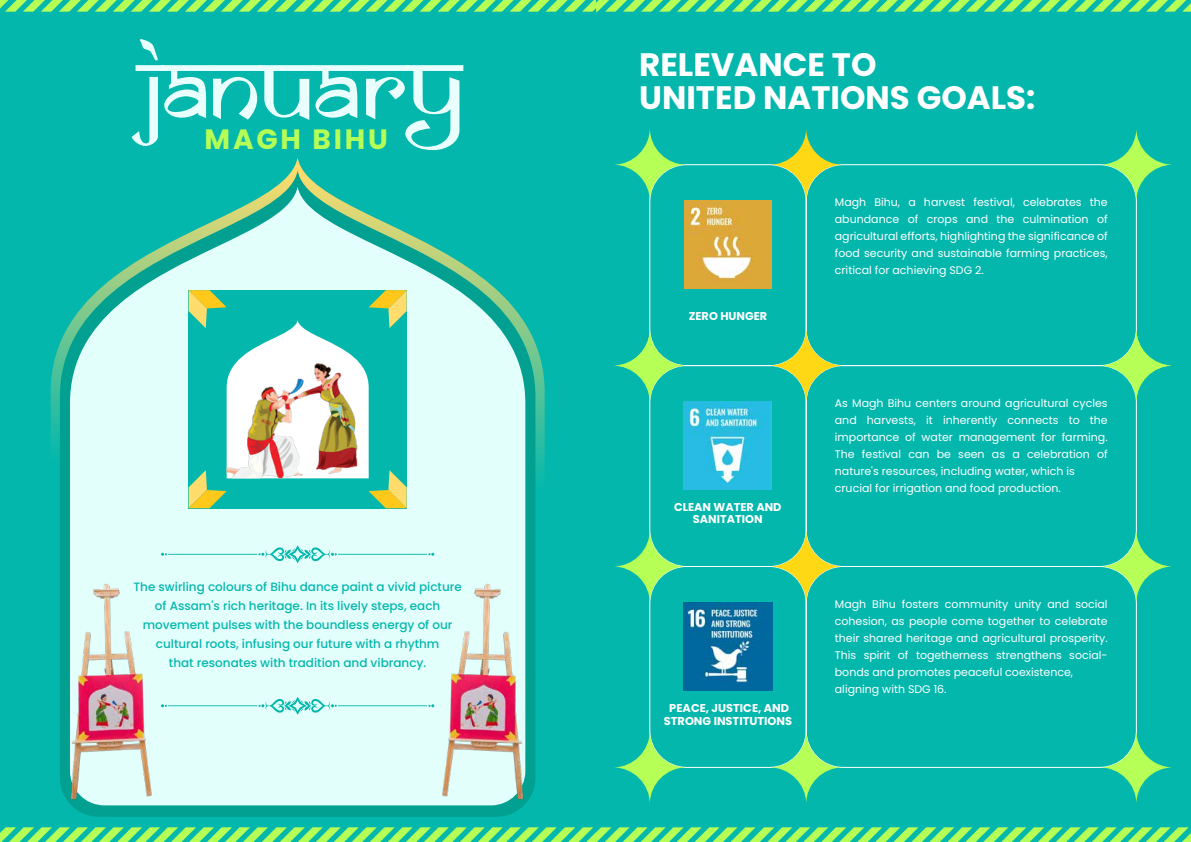
<style>
.page{position:relative;width:1191px;height:842px;background:#fff}
.page>*{position:absolute;margin:0;border:0;box-sizing:border-box;transform-origin:0 0}
.t1{font:98.9px "Samarkan Normal";color:#e9fffd}
.t2{font:700 32.4px/33px "Poppins";color:#fff}
.t3{font:700 28px "Poppins";letter-spacing:.1em;color:#b6ff57}
.t4{font:500 12px/19px "Poppins";color:#03b7ac;text-align:center}
.t5{font:700 11.4px/12.3px "Poppins";color:#fff;text-align:center}
.t6{font:700 11.3px/12.2px "Poppins";color:#fff;text-align:center}
.t7{font:11px/17px "Poppins";color:#fff}
</style>
<div class="page">
<div style="left:596px;top:0;width:595px;height:842px;background:#03b7ac"></div>
<div style="left:650px;top:164px;width:156px;height:202px;border:1px solid #fff;border-radius:37px"></div>
<div style="left:650px;top:365px;width:156px;height:202px;border:1px solid #fff;border-radius:37px"></div>
<div style="left:650px;top:566px;width:156px;height:202px;border:1px solid #fff;border-radius:37px"></div>
<div style="left:806px;top:566px;width:331px;height:202px;border:1px solid #fff;border-radius:37px"></div>
<svg style="left:769px;top:530px;width:74px;height:73px"></svg>
<svg style="left:769px;top:329px;width:74px;height:73px"></svg>
<svg style="left:769px;top:731px;width:74px;height:73px"></svg>
<svg style="left:769px;top:128px;width:74px;height:73px"></svg>
<svg style="left:1099px;top:530px;width:74px;height:73px"></svg>
<svg style="left:1099px;top:329px;width:74px;height:73px"></svg>
<svg style="left:1099px;top:731px;width:74px;height:73px"></svg>
<svg style="left:1099px;top:128px;width:74px;height:73px"></svg>
<svg style="left:613px;top:530px;width:74px;height:73px"></svg>
<svg style="left:613px;top:329px;width:74px;height:73px"></svg>
<svg style="left:613px;top:731px;width:74px;height:73px"></svg>
<svg style="left:613px;top:128px;width:74px;height:73px"></svg>
<img style="left:684px;top:602px;width:88px;height:88px">
<img style="left:684px;top:402px;width:88px;height:87px">
<img style="left:684px;top:201px;width:88px;height:87px">
<div style="left:0;top:0;width:595px;height:842px;background:#03b7ac"></div>
<svg style="left:51px;top:158px;width:494px;height:367px"></svg>
<svg style="left:60px;top:171px;width:475px;height:646px"></svg>
<svg style="left:70px;top:187px;width:455px;height:618px;background:#b9efe8"></svg>
<svg style="left:0;top:0;width:1191px;height:12px"></svg>
<svg style="left:0;top:827px;width:1191px;height:15px"></svg>
<svg style="left:189px;top:290px;width:218px;height:218px"></svg>
<hr style="left:338px;top:554px;width:89px;height:1px;background:#03b7ac">
<hr style="left:168px;top:554px;width:89px;height:1px;background:#03b7ac">
<svg style="left:258px;top:545px;width:79px;height:18px"></svg>
<hr style="left:338px;top:705px;width:89px;height:1px;background:#03b7ac">
<hr style="left:168px;top:705px;width:89px;height:1px;background:#03b7ac">
<svg style="left:258px;top:697px;width:79px;height:18px"></svg>
<img style="left:426px;top:525px;width:120px;height:312px">
<img style="left:48px;top:525px;width:120px;height:312px">
<h1 class="t1" style="left:138px;top:28px;width:326px">January</h1>
<h3 class="t3" style="left:205px;top:123px;width:185px">MAGH BIHU</h3>
<p class="t4" style="left:133px;top:577px;width:330px">The swirling colours of Bihu dance paint a vivid picture of Assam's rich heritage. In its lively steps, each movement pulses with the boundless energy of our cultural roots, infusing our future with a rhythm<br>that resonates with tradition and vibrancy.</p>
<h2 class="t2" style="left:639px;top:48px;width:398px">RELEVANCE TO<br>UNITED NATIONS GOALS:</h2>
<p class="t6" style="left:689px;top:310px;width:80px">ZERO HUNGER</p>
<p class="t6" style="left:674px;top:501px;width:109px">CLEAN WATER AND<br>SANITATION</p>
<p class="t5" style="left:664px;top:702px;width:130px">PEACE, JUSTICE, AND<br>STRONG INSTITUTIONS</p>
<p class="t7" style="left:835px;top:194px;width:274px;text-align:justify">Magh Bihu, a harvest festival, celebrates the abundance of crops and the culmination of agricultural efforts, highlighting the significance of food security and sustainable farming practices, critical for achieving SDG 2.</p>
<p class="t7" style="left:835px;top:395px;width:274px">As Magh Bihu centers around agricultural cycles and harvests, it inherently connects to the importance of water management for farming.<br>The festival can be seen as a celebration of nature's resources, including water, which is crucial for irrigation and food production.</p>
<p class="t7" style="left:835px;top:595px;width:274px">Magh Bihu fosters community unity and social cohesion, as people come together to celebrate their shared heritage and agricultural prosperity.<br>This spirit of togetherness strengthens social&shy;bonds and promotes peaceful coexistence, aligning with SDG 16.</p>
</div>
